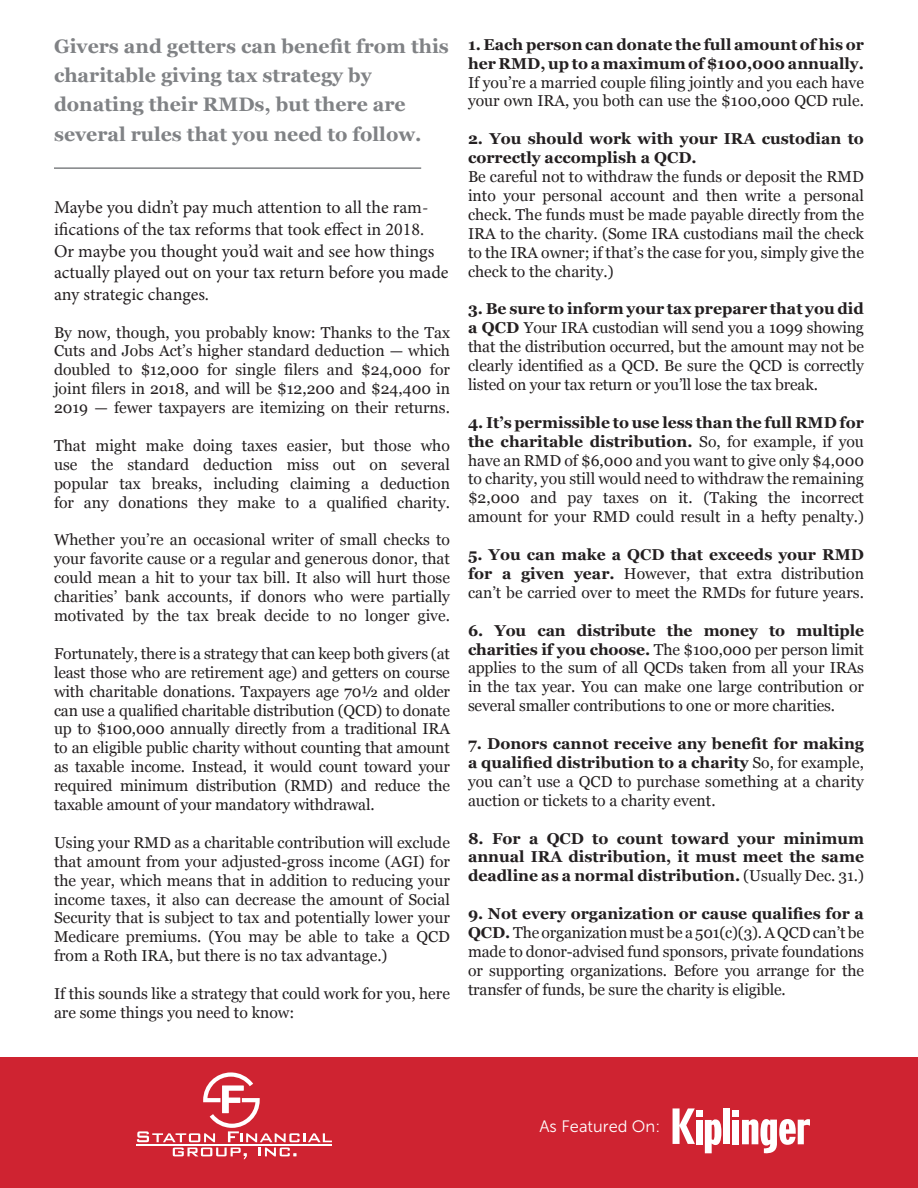
<style>
.page{position:relative;width:918px;height:1188px;background:#fff}
.page>*{position:absolute;margin:0;border:0;box-sizing:border-box;transform-origin:0 0}
.t1{font:700 19.5px/29.4px "Georgia";color:#808285}
.t2{font:18px/21.6px "Minion Pro";letter-spacing:-.005em;color:#231f20}
.t3{font:16.5px "Museo Sans 300";color:#fff}
.t4{font:15.75px/18.9px "Georgia";color:#231f20;text-align:justify}
.t5{font:700 15.75px/18.9px "Georgia";color:#231f20}
.s1{font-weight:700}
.s2{font-weight:400}
</style>
<div class="page">
<div style="left:0;top:1058px;width:918px;height:130px;background:#cf2331"></div>
<svg style="left:673px;top:1108px;width:22px;height:36px"></svg>
<div style="left:696px;top:1120px;width:6px;height:24px;background:#fff"></div>
<svg style="left:705px;top:1119px;width:16px;height:34px"></svg>
<svg style="left:742px;top:1119px;width:68px;height:35px"></svg>
<div style="left:696px;top:1110px;width:6px;height:7px;background:#fff"></div>
<div style="left:733px;top:1120px;width:6px;height:24px;background:#fff"></div>
<div style="left:724px;top:1109px;width:6px;height:35px;background:#fff"></div>
<div style="left:733px;top:1110px;width:6px;height:7px;background:#fff"></div>
<svg style="left:173px;top:1148px;width:74px;height:11px"></svg>
<svg style="left:259px;top:1148px;width:38px;height:8px"></svg>
<hr style="left:137px;top:1144px;width:195px;height:2px;background:#fff">
<svg style="left:137px;top:1072px;width:195px;height:70px"></svg>
<hr style="left:54px;top:167px;width:367px;height:2px;background:#808285">
<p class="t1" style="left:54px;top:30px;width:396px">Givers and getters can benefit from this charitable giving tax strategy by donating their RMDs, but there are several rules that you need to follow.</p>
<p class="t2" style="left:54px;top:197px;width:396px">Maybe you didn’t pay much attention to all the ram&shy;ifications of the tax reforms that took effect in 2018.<br>Or maybe you thought you’d wait and see how things actually played out on your tax return before you made any strategic changes.</p>
<p class="t4" style="left:54px;top:323px;width:398px">By now, though, you probably know: Thanks to the Tax Cuts and Jobs Act’s higher standard deduction — which doubled to $12,000 for single filers and $24,000 for joint filers in 2018, and will be $12,200 and $24,400 in 2019 — fewer taxpayers are itemizing on their returns.</p>
<p class="t4" style="left:54px;top:436px;width:398px">That might make doing taxes easier, but those who use the standard deduction miss out on several popular tax breaks, including claiming a deduction for any donations they make to a qualified charity.</p>
<p class="t4" style="left:54px;top:531px;width:397px">Whether you’re an occasional writer of small checks to your favorite cause or a regular and generous donor, that could mean a hit to your tax bill. It also will hurt those charities’ bank accounts, if donors who were partially motivated by the tax break decide to no longer give.</p>
<p class="t4" style="left:54px;top:644px;width:397px">Fortunately, there is a strategy that can keep both givers (at least those who are retirement age) and getters on course with charitable donations. Taxpayers age 70½ and older can use a qualified charitable distribution (QCD) to donate up to $100,000 annually directly from a traditional IRA to an eligible public charity without counting that amount as taxable income. Instead, it would count toward your required minimum distribution (RMD) and reduce the taxable amount of your mandatory withdrawal.</p>
<p class="t4" style="left:54px;top:833px;width:397px">Using your RMD as a charitable contribution will exclude that amount from your adjusted-gross income (AGI) for the year, which means that in addition to reducing your income taxes, it also can decrease the amount of Social Security that is subject to tax and potentially lower your Medicare premiums. (You may be able to take a QCD from a Roth IRA, but there is no tax advantage.)</p>
<p class="t4" style="left:54px;top:984px;width:397px">If this sounds like a strategy that could work for you, here are some things you need to know:</p>
<p class="t5" style="left:468px;top:34px;width:398px">1. Each person can donate the full amount of his or her RMD, up to a maximum of $100,000 annually.</p>
<p class="t4" style="left:468px;top:73px;width:398px">If you’re a married couple filing jointly and you each have your own IRA, you both can use the $100,000 QCD rule.</p>
<p class="t5" style="left:468px;top:128px;width:397px">2. You should work with your IRA custodian to correctly accomplish a QCD.</p>
<p class="t4" style="left:468px;top:167px;width:397px">Be careful not to withdraw the funds or deposit the RMD into your personal account and then write a personal check. The funds must be made payable directly from the IRA to the charity. (Some IRA custodians mail the check to the IRA owner; if that’s the case for you, simply give the check to the charity.)</p>
<p class="t4" style="left:468px;top:299px;width:398px"><span class="s1">3. Be sure to inform your tax preparer that you did a QCD</span> Your IRA custodian will send you a 1099 showing that the distribution occurred, but the amount may not be clearly identified as a QCD. Be sure the QCD is correctly listed on your tax return or you’ll lose the tax break.</p>
<p class="t4" style="left:468px;top:413px;width:398px"><span class="s1">4. It’s permissible to use less than the full RMD for the charitable distribution.</span> So, for example, if you have an RMD of $6,000 and you want to give only $4,000 to charity, you still would need to withdraw the remaining $2,000 and pay taxes on it. (Taking the incorrect amount for your RMD could result in a hefty penalty.)</p>
<p class="t4" style="left:468px;top:545px;width:397px"><span class="s1">5. You can make a QCD that exceeds your RMD for a given year.</span> However, that extra distribution can’t be carried over to meet the RMDs for future years.</p>
<p class="t4" style="left:468px;top:621px;width:398px"><span class="s1">6. You can distribute the money to multiple charities if you choose.</span> The $100,000 per person limit applies to the sum of all QCDs taken from all your IRAs in the tax year. You can make one large contribution or several smaller contributions to one or more charities.</p>
<p class="t4" style="left:468px;top:734px;width:398px"><span class="s1">7. Donors cannot receive any benefit for making a qualified distribution to a charity</span> So, for example, you can’t use a QCD to purchase something at a charity auction or tickets to a charity event.</p>
<p class="t5" style="left:468px;top:828px;width:398px;text-align:justify">8. For a QCD to count toward your minimum annual IRA distribution, it must meet the same deadline as a normal distribution. <span class="s2">(Usually Dec. 31.)</span></p>
<p class="t4" style="left:468px;top:904px;width:398px"><span class="s1">9. Not every organization or cause qualifies for a QCD.</span> The organization must be a 501(c)(3). A QCD can’t be made to donor-advised fund sponsors, private foundations or supporting organizations. Before you arrange for the transfer of funds, be sure the charity is eligible.</p>
<p class="t3" style="left:540px;top:1118px;width:122px">As Featured On:</p>
</div>
